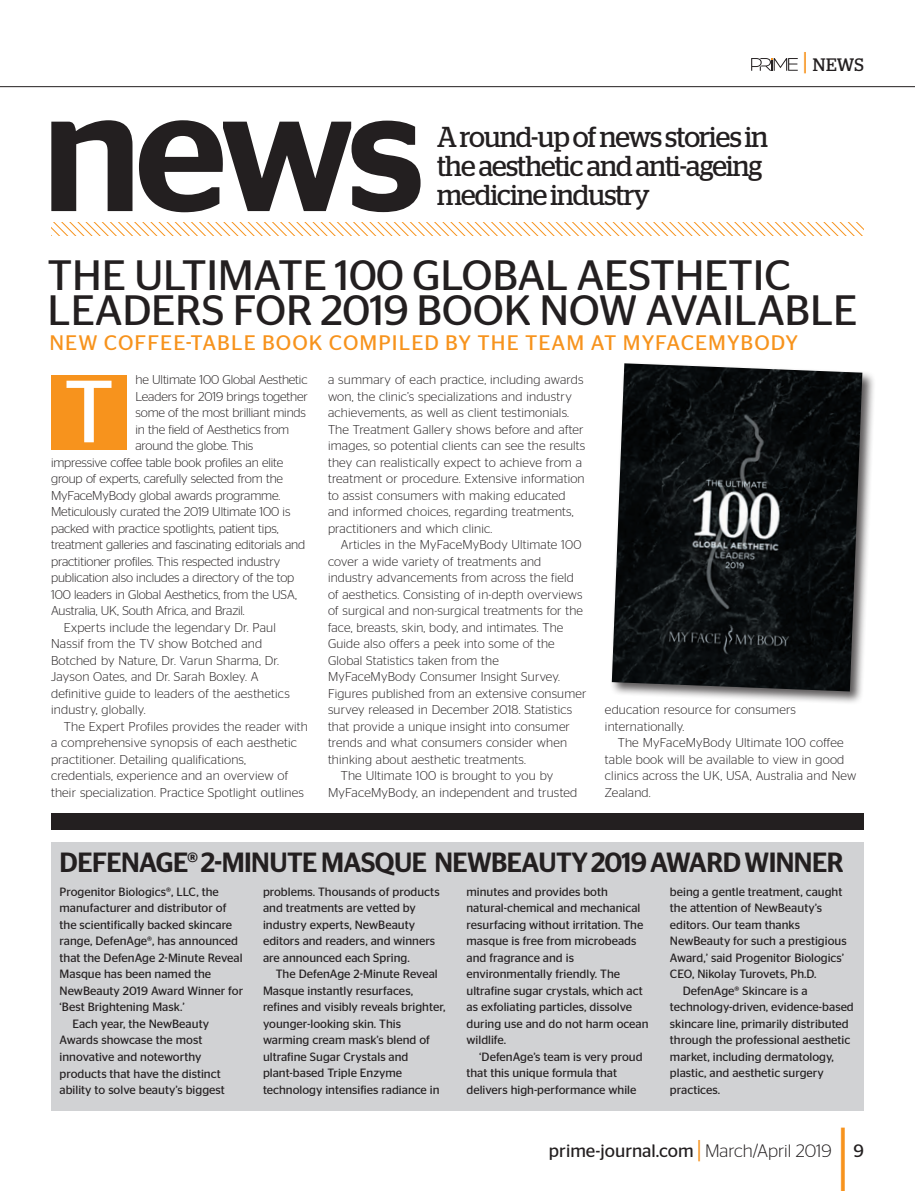
<style>
.page{position:relative;width:915px;height:1191px;background:#fff}
.page>*{position:absolute;margin:0;border:0;box-sizing:border-box;transform-origin:0 0}
.t1{font:500 170.25px "Stag Sans";color:#231f20}
.t2{font:88.05px "Stag Sans";color:#fff}
.t3{font:42.45px/34.5px "Stag Sans";letter-spacing:-.005em;color:#231f20}
.t4{font:28.8px/29.1px "Stag";letter-spacing:-.03em;color:#231f20;scale:.95 1}
.t5{font:500 27.75px "Stag Sans";letter-spacing:-.02em;color:#231f20}
.t6{font:21px "Stag Sans";letter-spacing:.05em;color:#f7931d}
.t7{font:18px "Stag Sans";color:#231f20}
.t8{font:18px "Stag";color:#231f20}
.t9{font:300 12.75px/16.5px "Stag Sans";letter-spacing:.015em;color:#231f20}
.t10{font:300 12.75px "Stag Sans";letter-spacing:-.01em;color:#231f20}
.t11{font:12px/16.5px "Stag Sans";color:#231f20}
.s1{font-weight:500;font-size:27px;color:#f7931d}
.s2{font-size:27px;color:#f7931d}
.s3{font-weight:300}
</style>
<div class="page">
<svg style="left:51px;top:223px;width:812px;height:13px"></svg>
<div style="left:51px;top:813px;width:812px;height:17px;background:#231f20"></div>
<hr style="left:0;top:86px;width:914px;height:1px;background:#231f20">
<svg style="left:751px;top:58px;width:46px;height:13px"></svg>
<div style="left:51px;top:842px;width:812px;height:268px;background:#d1d2d4"></div>
<div style="left:51px;top:375px;width:76px;height:75px;background:#f7931d"></div>
<div style="left:610px;top:361px;width:266px;height:344px;background:#231f20;opacity:.75"></div>
<img style="left:611px;top:363px;width:251px;height:328px">
<h1 class="t1" style="left:42px;top:54px;width:384px">news</h1>
<h3 class="t4" style="left:437px;top:122px;width:350px">A round-up of news stories in the aesthetic and anti-ageing medicine industry</h3>
<h3 class="t8" style="left:803px;top:54px;width:61px"><span class="s1">|</span> NEWS</h3>
<h3 class="t3" style="left:48px;top:258px;width:811px">THE ULTIMATE 100 GLOBAL AESTHETIC<br>LEADERS FOR 2019 BOOK NOW AVAILABLE</h3>
<h3 class="t6" style="left:50px;top:331px;width:749px">NEW COFFEE-TABLE BOOK COMPILED BY THE TEAM AT MYFACEMYBODY</h3>
<p class="t10" style="left:135px;top:373px;width:173px">he Ultimate 100 Global Aesthetic</p>
<p class="t10" style="left:135px;top:389px;width:174px">Leaders for 2019 brings together</p>
<p class="t10" style="left:135px;top:406px;width:172px">some of the most brilliant minds</p>
<p class="t10" style="left:135px;top:422px;width:155px">in the field of Aesthetics from</p>
<p class="t10" style="left:135px;top:439px;width:119px">around the globe. This</p>
<p class="t10" style="left:51px;top:455px;width:233px">impressive coffee table book profiles an elite</p>
<p class="t10" style="left:51px;top:472px;width:233px">group of experts, carefully selected from the</p>
<p class="t10" style="left:51px;top:488px;width:230px">MyFaceMyBody global awards programme.</p>
<p class="t10" style="left:51px;top:505px;width:241px">Meticulously curated the 2019 Ultimate 100 is</p>
<p class="t10" style="left:51px;top:521px;width:229px">packed with practice spotlights, patient tips,</p>
<p class="t10" style="left:51px;top:538px;width:256px">treatment galleries and fascinating editorials and</p>
<p class="t10" style="left:51px;top:554px;width:231px">practitioner profiles. This respected industry</p>
<p class="t10" style="left:51px;top:571px;width:245px">publication also includes a directory of the top</p>
<p class="t10" style="left:51px;top:587px;width:247px">100 leaders in Global Aesthetics, from the USA,</p>
<p class="t10" style="left:51px;top:604px;width:195px">Australia, UK, South Africa, and Brazil.</p>
<p class="t9" style="left:64px;top:619px;width:213px">Experts include the legendary Dr. Paul</p>
<p class="t9" style="left:51px;top:635px;width:213px">Nassif from the TV show Botched and</p>
<p class="t9" style="left:51px;top:652px;width:229px">Botched by Nature, Dr. Varun Sharma, Dr.</p>
<p class="t9" style="left:51px;top:668px;width:209px">Jayson Oates, and Dr. Sarah Boxley. A</p>
<p class="t9" style="left:51px;top:685px;width:240px">definitive guide to leaders of the aesthetics</p>
<p class="t9" style="left:51px;top:701px;width:96px">industry, globally.</p>
<p class="t9" style="left:64px;top:718px;width:245px">The Expert Profiles provides the reader with</p>
<p class="t9" style="left:51px;top:734px;width:247px">a comprehensive synopsis of each aesthetic</p>
<p class="t9" style="left:51px;top:751px;width:196px">practitioner. Detailing qualifications,</p>
<p class="t9" style="left:51px;top:767px;width:238px">credentials, experience and an overview of</p>
<p class="t9" style="left:51px;top:784px;width:254px">their specialization. Practice Spotlight outlines</p>
<h2 class="t2" style="left:64px;top:362px;width:52px">T</h2>
<p class="t9" style="left:328px;top:371px;width:259px">a summary of each practice, including awards won, the clinic’s specializations and industry achievements, as well as client testimonials.<br>The Treatment Gallery shows before and after images, so potential clients can see the results they can realistically expect to achieve from a treatment or procedure. Extensive information to assist consumers with making educated and informed choices, regarding treatments, practitioners and which clinic.</p>
<p class="t9" style="left:340px;top:536px;width:242px">Articles in the MyFaceMyBody Ultimate 100</p>
<p class="t9" style="left:328px;top:553px;width:215px">cover a wide variety of treatments and</p>
<p class="t9" style="left:328px;top:569px;width:247px">industry advancements from across the field</p>
<p class="t9" style="left:328px;top:586px;width:256px">of aesthetics. Consisting of in-depth overviews</p>
<p class="t9" style="left:328px;top:602px;width:256px">of surgical and non-surgical treatments for the</p>
<p class="t9" style="left:328px;top:619px;width:237px">face, breasts, skin, body, and intimates. The</p>
<p class="t9" style="left:328px;top:635px;width:228px">Guide also offers a peek into some of the</p>
<p class="t9" style="left:328px;top:652px;width:172px">Global Statistics taken from the</p>
<p class="t9" style="left:328px;top:668px;width:233px">MyFaceMyBody Consumer Insight Survey.</p>
<p class="t9" style="left:328px;top:685px;width:260px">Figures published from an extensive consumer</p>
<p class="t9" style="left:328px;top:701px;width:245px">survey released in December 2018. Statistics</p>
<p class="t9" style="left:328px;top:718px;width:243px">that provide a unique insight into consumer</p>
<p class="t9" style="left:328px;top:734px;width:240px">trends and what consumers consider when</p>
<p class="t9" style="left:328px;top:751px;width:199px">thinking about aesthetic treatments.</p>
<p class="t9" style="left:340px;top:767px;width:214px">The Ultimate 100 is brought to you by</p>
<p class="t9" style="left:328px;top:784px;width:251px">MyFaceMyBody, an independent and trusted</p>
<p class="t9" style="left:604px;top:701px;width:192px">education resource for consumers internationally.</p>
<p class="t9" style="left:604px;top:734px;width:253px;text-indent:13px">The MyFaceMyBody Ultimate 100 coffee table book will be available to view in good clinics across the UK, USA, Australia and New Zealand.</p>
<h3 class="t5" style="left:60px;top:846px;width:785px">DEFENAGE® 2-MINUTE MASQUE NEWBEAUTY 2019 AWARD WINNER</h3>
<p class="t11" style="left:60px;top:883px;width:161px">Progenitor Biologics®, LLC, the</p>
<p class="t11" style="left:60px;top:900px;width:168px">manufacturer and distributor of</p>
<p class="t11" style="left:60px;top:916px;width:174px">the scientifically backed skincare</p>
<p class="t11" style="left:60px;top:933px;width:180px">range, DefenAge®, has announced</p>
<p class="t11" style="left:60px;top:949px;width:184px">that the DefenAge 2-Minute Reveal</p>
<p class="t11" style="left:60px;top:966px;width:153px">Masque has been named the</p>
<p class="t11" style="left:60px;top:982px;width:185px">NewBeauty 2019 Award Winner for</p>
<p class="t11" style="left:60px;top:999px;width:127px">‘Best Brightening Mask.’</p>
<p class="t11" style="left:72px;top:1015px;width:138px">Each year, the NewBeauty</p>
<p class="t11" style="left:60px;top:1032px;width:144px">Awards showcase the most</p>
<p class="t11" style="left:60px;top:1048px;width:143px">innovative and noteworthy</p>
<p class="t11" style="left:60px;top:1065px;width:163px">products that have the distinct</p>
<p class="t11" style="left:60px;top:1081px;width:167px">ability to solve beauty’s biggest</p>
<p class="t11" style="left:263px;top:883px;width:178px">problems. Thousands of products and treatments are vetted by industry experts, NewBeauty editors and readers, and winners are announced each Spring.</p>
<p class="t11" style="left:263px;top:966px;width:184px;text-indent:13px">The DefenAge 2-Minute Reveal<br>Masque instantly resurfaces, refines and visibly reveals brighter, younger-looking skin. This warming cream mask’s blend of ultrafine Sugar Crystals and plant-based Triple Enzyme technology intensifies radiance in</p>
<p class="t11" style="left:466px;top:883px;width:183px">minutes and provides both natural-chemical and mechanical resurfacing without irritation. The masque is free from microbeads and fragrance and is environmentally friendly. The ultrafine sugar crystals, which act as exfoliating particles, dissolve during use and do not harm ocean wildlife.</p>
<p class="t11" style="left:466px;top:1048px;width:177px;text-indent:13px">‘DefenAge’s team is very proud that this unique formula that delivers high-performance while</p>
<p class="t11" style="left:669px;top:883px;width:174px">being a gentle treatment, caught</p>
<p class="t11" style="left:669px;top:900px;width:153px">the attention of NewBeauty’s</p>
<p class="t11" style="left:669px;top:916px;width:131px">editors. Our team thanks</p>
<p class="t11" style="left:669px;top:933px;width:178px">NewBeauty for such a prestigious</p>
<p class="t11" style="left:669px;top:949px;width:176px">Award,’ said Progenitor Biologics’</p>
<p class="t11" style="left:669px;top:966px;width:148px">CEO, Nikolay Turovets, Ph.D.</p>
<p class="t11" style="left:682px;top:982px;width:126px">DefenAge® Skincare is a</p>
<p class="t11" style="left:669px;top:999px;width:185px">technology-driven, evidence-based</p>
<p class="t11" style="left:669px;top:1015px;width:180px">skincare line, primarily distributed</p>
<p class="t11" style="left:669px;top:1032px;width:182px">through the professional aesthetic</p>
<p class="t11" style="left:669px;top:1048px;width:165px">market, including dermatology,</p>
<p class="t11" style="left:669px;top:1065px;width:155px">plastic, and aesthetic surgery</p>
<p class="t11" style="left:669px;top:1081px;width:52px">practices.</p>
<h3 class="t7" style="left:548px;top:1141px;width:284px">prime-journal.com <span class="s2">|</span> <span class="s3">March/April 2019</span></h3>
<h3 class="t7" style="left:853px;top:1141px;width:12px">9</h3>
</div>
